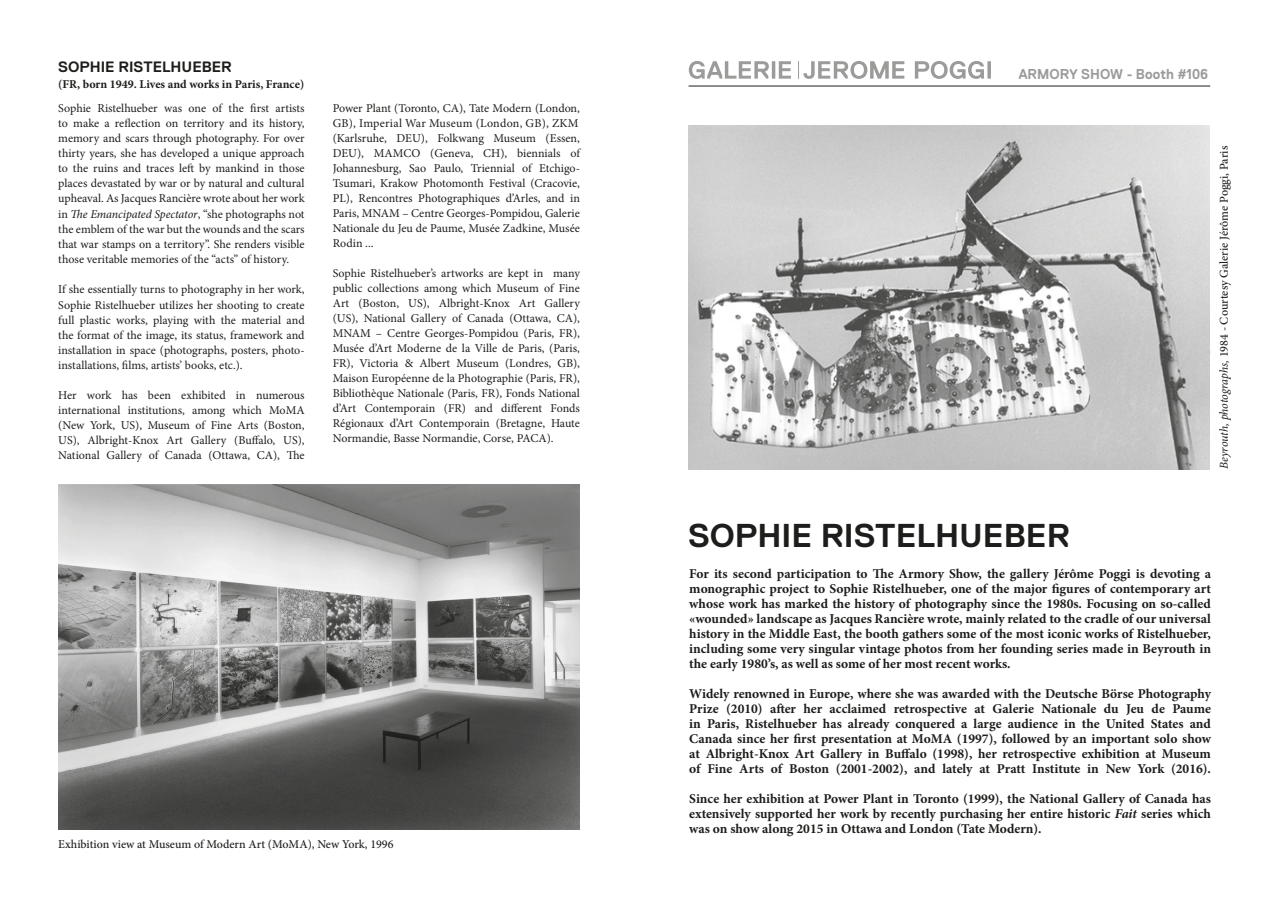
<style>
.page{position:relative;width:1268px;height:902px;background:#fff}
.page>*{position:absolute;margin:0;border:0;box-sizing:border-box;transform-origin:0 0}
.t1{font:700 33px "Replica Pro";color:#1d1d1b}
.t2{font:700 15px "Replica Pro";color:#1d1d1b}
.t3{font:700 14.25px "Replica Pro";letter-spacing:.01em;color:#9b9b9a;scale:.94 1}
.t4{font:700 13.5px/15px "Minion Pro";color:#1d1d1b;text-align:justify}
.t5{font:12px/15px "Minion Pro";color:#1d1d1b;text-align:justify}
.t6{font:500 12px "Minion Pro";color:#1d1d1b}
.t7{font:700 12px "Minion Pro";color:#1d1d1b}
.s1{font-style:italic}
.s2{font-weight:400;font-style:italic}
</style>
<div class="page">
<svg style="left:688px;top:61px;width:302px;height:18px"></svg>
<hr style="left:688px;top:86px;width:521px;height:1px;background:#1d1d1b">
<img style="left:688px;top:125px;width:521px;height:344px">
<img style="left:59px;top:484px;width:520px;height:345px">
<p class="t2" style="left:58px;top:59px;width:175px">SOPHIE RISTELHUEBER</p>
<p class="t7" style="left:58px;top:76px;width:247px">(FR, born 1949. Lives and works in Paris, France)</p>
<p class="t5" style="left:58px;top:101px;width:248px">Sophie Ristelhueber was one of the first artists to make a reflection on territory and its history, memory and scars through photography. For over thirty years, she has developed a unique approach to the ruins and traces left by mankind in those places devastated by war or by natural and cultural upheaval. As Jacques Rancière wrote about her work</p>
<p class="t5" style="left:58px;top:207px;width:248px">in <span class="s1">The Emancipated Spectator</span>, “she photographs not the emblem of the war but the wounds and the scars that war stamps on a territory”. She renders visible those veritable memories of the “acts” of history.</p>
<p class="t5" style="left:58px;top:282px;width:248px">If she essentially turns to photography in her work, Sophie Ristelhueber utilizes her shooting to create full plastic works, playing with the material and the format of the image, its status, framework and installation in space (photographs, posters, photo&shy;installations, films, artists’ books, etc.).</p>
<p class="t5" style="left:58px;top:387px;width:248px">Her work has been exhibited in numerous international institutions, among which MoMA (New York, US), Museum of Fine Arts (Boston, US), Albright-Knox Art Gallery (Buffalo, US), National Gallery of Canada (Ottawa, CA), The</p>
<p class="t5" style="left:333px;top:101px;width:249px">Power Plant (Toronto, CA), Tate Modern (London, GB), Imperial War Museum (London, GB), ZKM (Karlsruhe, DEU), Folkwang Museum (Essen, DEU), MAMCO (Geneva, CH), biennials of Johannesburg, Sao Paulo, Triennial of Etchigo-Tsumari, Krakow Photomonth Festival (Cracovie, PL), Rencontres Photographiques d’Arles, and in Paris, MNAM – Centre Georges-Pompidou, Galerie Nationale du Jeu de Paume, Musée Zadkine, Musée Rodin ...</p>
<p class="t5" style="left:333px;top:266px;width:249px">Sophie Ristelhueber’s artworks are kept in many public collections among which Museum of Fine Art (Boston, US), Albright-Knox Art Gallery (US), National Gallery of Canada (Ottawa, CA), MNAM – Centre Georges-Pompidou (Paris, FR), Musée d’Art Moderne de la Ville de Paris, (Paris, FR), Victoria &amp; Albert Museum (Londres, GB), Maison Européenne de la Photographie (Paris, FR), Bibliothèque Nationale (Paris, FR), Fonds National d’Art Contemporain (FR) and different Fonds Régionaux d’Art Contemporain (Bretagne, Haute Normandie, Basse Normandie, Corse, PACA).</p>
<p class="t6" style="left:58px;top:835px;width:337px">Exhibition view at Museum of Modern Art (MoMA), New York, 1996</p>
<p class="t3" style="left:1018px;top:66px;width:203px">ARMORY SHOW - Booth #106</p>
<h1 class="t1" style="left:688px;top:517px;width:383px">SOPHIE RISTELHUEBER</h1>
<p class="t6" style="left:1215px;top:469px;width:324px;rotate:-90deg"><span class="s2">Beyrouth, photographs,</span> 1984 - Courtesy Galerie Jérôme Poggi, Paris</p>
<p class="t4" style="left:689px;top:566px;width:523px">For its second participation to The Armory Show, the gallery Jérôme Poggi is devoting a monographic project to Sophie Ristelhueber, one of the major figures of contemporary art whose work has marked the history of photography since the 1980s. Focusing on so-called «wounded» landscape as Jacques Rancière wrote, mainly related to the cradle of our universal history in the Middle East, the booth gathers some of the most iconic works of Ristelhueber, including some very singular vintage photos from her founding series made in Beyrouth in the early 1980’s, as well as some of her most recent works.</p>
<p class="t4" style="left:689px;top:686px;width:523px">Widely renowned in Europe, where she was awarded with the Deutsche Börse Photography Prize (2010) after her acclaimed retrospective at Galerie Nationale du Jeu de Paume in Paris, Ristelhueber has already conquered a large audience in the United States and Canada since her first presentation at MoMA (1997), followed by an important solo show at Albright-Knox Art Gallery in Buffalo (1998), her retrospective exhibition at Museum of Fine Arts of Boston (2001-2002), and lately at Pratt Institute in New York (2016).</p>
<p class="t4" style="left:689px;top:791px;width:523px">Since her exhibition at Power Plant in Toronto (1999), the National Gallery of Canada has extensively supported her work by recently purchasing her entire historic <span class="s1">Fait</span> series which was on show along 2015 in Ottawa and London (Tate Modern).</p>
</div>
